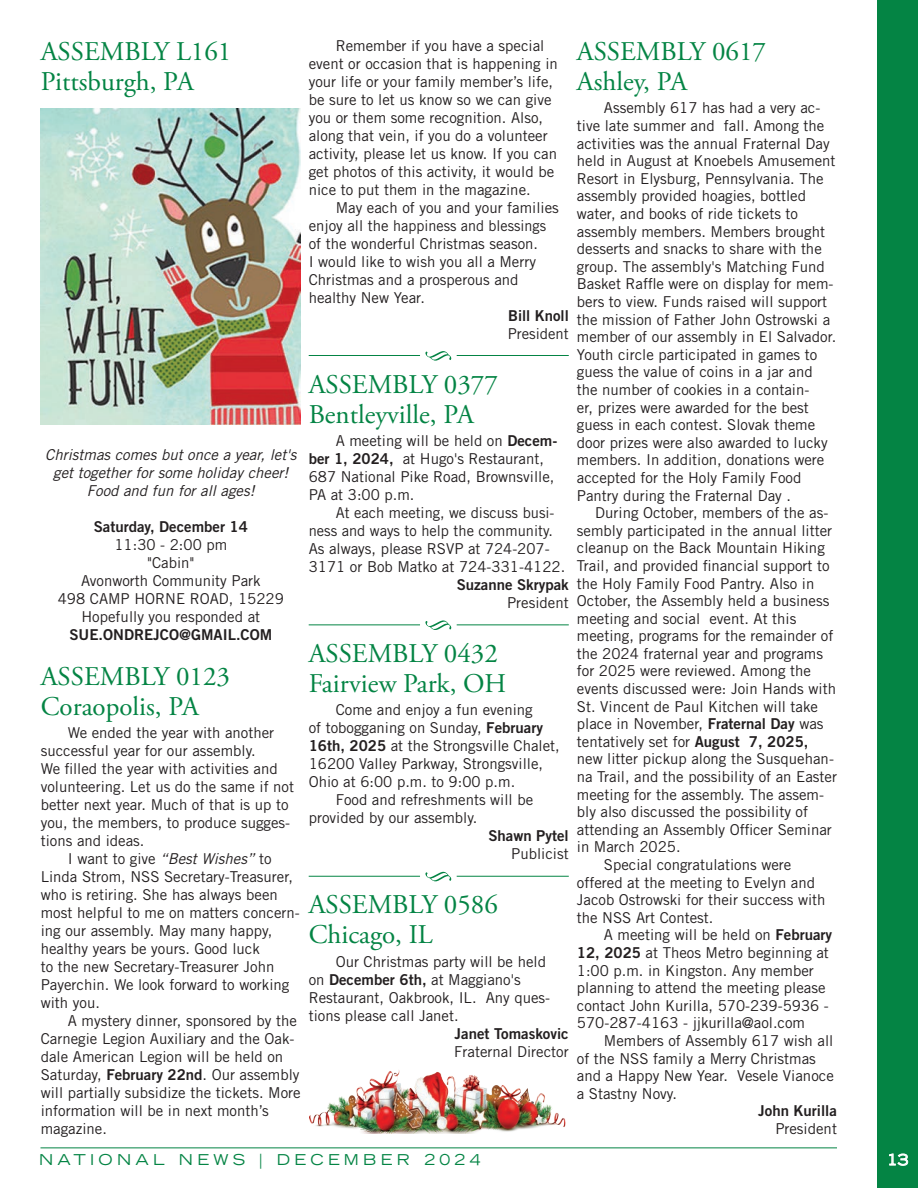
<style>
.page{position:relative;width:918px;height:1188px;background:#fff}
.page>*{position:absolute;margin:0;border:0;box-sizing:border-box;transform-origin:0 0}
.t1{font:27px/30px "Adobe Garamond Pro";color:#048444}
.t2{font:15px/18px "Trade Gothic LT Std";color:#231f20}
.t3{font:15px "Trade Gothic LT Std Bd 2";color:#231f20}
.t4{font:italic 15px/18px "Trade Gothic LT Std";color:#231f20;text-align:center}
.t5{font:expanded 15px "Trade Gothic LT Std";letter-spacing:.29em;color:#048444}
.t6{font:expanded 15px "Trade Gothic LT Std";color:#fff}
.s1{font-family:"Trade Gothic LT Std Bd 2"}
.s2{font-style:italic}
</style>
<div class="page">
<div style="left:878px;top:0;width:40px;height:1188px;background:#048444"></div>
<svg style="left:889px;top:1153px;width:19px;height:13px"></svg>
<hr style="left:40px;top:1148px;width:797px;height:1px;background:#048444">
<svg style="left:425px;top:351px;width:26px;height:10px"></svg>
<hr style="left:309px;top:355px;width:111px;height:1px;background:#048444">
<hr style="left:457px;top:355px;width:112px;height:1px;background:#048444">
<img style="left:41px;top:108px;width:260px;height:316px">
<svg style="left:425px;top:620px;width:26px;height:10px"></svg>
<hr style="left:309px;top:624px;width:111px;height:1px;background:#048444">
<hr style="left:457px;top:624px;width:112px;height:1px;background:#048444">
<svg style="left:425px;top:872px;width:26px;height:9px"></svg>
<hr style="left:309px;top:876px;width:111px;height:1px;background:#048444">
<hr style="left:457px;top:876px;width:112px;height:1px;background:#048444">
<img style="left:309px;top:1070px;width:257px;height:64px">
<p class="t2" style="left:309px;top:37px;width:251px;text-indent:27px">Remember if you have a special event or occasion that is happening in your life or your family member’s life, be sure to let us know so we can give you or them some recognition. Also, along that vein, if you do a volunteer activity, please let us know. If you can get photos of this activity, it would be nice to put them in the magazine.</p>
<p class="t2" style="left:309px;top:199px;width:252px;text-indent:27px">May each of you and your families enjoy all the happiness and blessings of the wonderful Christmas season.<br>I would like to wish you all a Merry<br>Christmas and a prosperous and healthy New Year.</p>
<p class="t3" style="left:508px;top:306px;width:62px">Bill Knoll</p>
<p class="t2" style="left:508px;top:324px;width:63px">President</p>
<h1 class="t1" style="left:41px;top:37px;width:192px">ASSEMBLY L161<br>Pittsburgh, PA</h1>
<h1 class="t1" style="left:577px;top:38px;width:191px">ASSEMBLY 0617<br>Ashley, PA</h1>
<p class="t2" style="left:577px;top:99px;width:261px;line-height:17.5px;text-indent:27px">Assembly 617 has had a very ac&shy;tive late summer and fall. Among the activities was the annual Fraternal Day held in August at Knoebels Amusement Resort in Elysburg, Pennsylvania. The assembly provided hoagies, bottled water, and books of ride tickets to assembly members. Members brought desserts and snacks to share with the group. The assembly's Matching Fund Basket Raffle were on display for mem&shy;bers to view. Funds raised will support the mission of Father John Ostrowski a member of our assembly in El Salvador.<br>Youth circle participated in games to guess the value of coins in a jar and the number of cookies in a contain-<br>er, prizes were awarded for the best guess in each contest. Slovak theme door prizes were also awarded to lucky members. In addition, donations were accepted for the Holy Family Food Pantry during the Fraternal Day .</p>
<p class="t2" style="left:595px;top:504px;width:235px">During October, members of the as-</p>
<p class="t2" style="left:577px;top:521px;width:257px">sembly participated in the annual litter</p>
<p class="t2" style="left:577px;top:539px;width:249px">cleanup on the Back Mountain Hiking</p>
<p class="t2" style="left:577px;top:556px;width:254px">Trail, and provided financial support to</p>
<p class="t2" style="left:577px;top:574px;width:239px">the Holy Family Food Pantry. Also in</p>
<p class="t2" style="left:577px;top:592px;width:254px">October, the Assembly held a business</p>
<p class="t2" style="left:577px;top:609px;width:221px">meeting and social event. At this</p>
<p class="t2" style="left:577px;top:627px;width:258px">meeting, programs for the remainder of</p>
<p class="t2" style="left:577px;top:644px;width:248px">the 2024 fraternal year and programs</p>
<p class="t2" style="left:577px;top:662px;width:236px">for 2025 were reviewed. Among the</p>
<p class="t2" style="left:577px;top:680px;width:261px">events discussed were: Join Hands with</p>
<p class="t2" style="left:577px;top:697px;width:243px">St. Vincent de Paul Kitchen will take</p>
<p class="t2" style="left:577px;top:715px;width:248px">place in November, <span class="s1">Fraternal Day</span> was</p>
<p class="t2" style="left:577px;top:732px;width:233px">tentatively set for <span class="s1">August 7, 2025,</span></p>
<p class="t2" style="left:577px;top:750px;width:259px">new litter pickup along the Susquehan-</p>
<p class="t2" style="left:577px;top:768px;width:262px">na Trail, and the possibility of an Easter</p>
<p class="t2" style="left:577px;top:785px;width:249px">meeting for the assembly. The assem-</p>
<p class="t2" style="left:577px;top:803px;width:233px">bly also discussed the possibility of</p>
<p class="t2" style="left:577px;top:820px;width:256px">attending an Assembly Officer Seminar</p>
<p class="t2" style="left:577px;top:838px;width:105px">in March 2025.</p>
<p class="t2" style="left:604px;top:856px;width:189px">Special congratulations were</p>
<p class="t2" style="left:577px;top:873px;width:240px">offered at the meeting to Evelyn and</p>
<p class="t2" style="left:577px;top:891px;width:250px">Jacob Ostrowski for their success with</p>
<p class="t2" style="left:577px;top:908px;width:138px">the NSS Art Contest.</p>
<p class="t2" style="left:604px;top:926px;width:230px">A meeting will be held on <span class="s1">February</span></p>
<p class="t2" style="left:577px;top:943px;width:254px"><span class="s1">12, 2025</span> at Theos Metro beginning at</p>
<p class="t2" style="left:577px;top:961px;width:239px">1:00 p.m. in Kingston. Any member</p>
<p class="t2" style="left:577px;top:979px;width:250px">planning to attend the meeting please</p>
<p class="t2" style="left:577px;top:996px;width:254px">contact John Kurilla, 570-239-5936 -</p>
<p class="t2" style="left:577px;top:1014px;width:230px">570-287-4163 - jjkurilla@aol.com</p>
<p class="t2" style="left:604px;top:1031px;width:231px">Members of Assembly 617 wish all</p>
<p class="t2" style="left:577px;top:1049px;width:241px">of the NSS family a Merry Christmas</p>
<p class="t2" style="left:577px;top:1067px;width:258px">and a Happy New Year. Vesele Vianoce</p>
<p class="t2" style="left:577px;top:1084px;width:102px">a Stastny Novy.</p>
<p class="t3" style="left:758px;top:1102px;width:80px">John Kurilla</p>
<p class="t2" style="left:775px;top:1119px;width:63px">President</p>
<h1 class="t1" style="left:309px;top:370px;width:191px">ASSEMBLY 0377<br>Bentleyville, PA</h1>
<p class="t2" style="left:309px;top:431px;width:250px;text-indent:27px">A meeting will be held on <span class="s1">Decem&shy;ber 1, 2024,</span> at Hugo's Restaurant,<br>687 National Pike Road, Brownsville,<br>PA at 3:00 p.m.</p>
<p class="t2" style="left:309px;top:503px;width:258px;text-indent:27px">At each meeting, we discuss busi&shy;ness and ways to help the community.<br>As always, please RSVP at 724-207- 3171 or Bob Matko at 724-331-4122.</p>
<p class="t3" style="left:457px;top:575px;width:114px">Suzanne Skrypak</p>
<p class="t2" style="left:507px;top:593px;width:63px">President</p>
<h1 class="t1" style="left:309px;top:639px;width:199px">ASSEMBLY 0432<br>Fairview Park, OH</h1>
<p class="t2" style="left:336px;top:701px;width:199px">Come and enjoy a fun evening</p>
<p class="t2" style="left:309px;top:719px;width:236px">of tobogganing on Sunday, <span class="s1">February</span></p>
<p class="t2" style="left:309px;top:737px;width:253px"><span class="s1">16th, 2025</span> at the Strongsville Chalet,</p>
<p class="t2" style="left:309px;top:755px;width:236px">16200 Valley Parkway, Strongsville,</p>
<p class="t2" style="left:309px;top:773px;width:208px">Ohio at 6:00 p.m. to 9:00 p.m.</p>
<p class="t2" style="left:336px;top:791px;width:199px">Food and refreshments will be</p>
<p class="t2" style="left:309px;top:809px;width:170px">provided by our assembly.</p>
<p class="t3" style="left:488px;top:827px;width:82px">Shawn Pytel</p>
<p class="t2" style="left:511px;top:845px;width:59px">Publicist</p>
<p class="t4" style="left:45px;top:446px;width:253px">Christmas comes but once a year, let's get together for some holiday cheer!<br>Food and fun for all ages!</p>
<p class="t3" style="left:94px;top:517px;width:156px">Saturday, December 14</p>
<p class="t2" style="left:58px;top:535px;width:228px;text-align:center">11:30 - 2:00 pm<br>"Cabin"<br>Avonworth Community Park<br>498 CAMP HORNE ROAD, 15229<br>Hopefully you responded at</p>
<p class="t3" style="left:69px;top:625px;width:204px">SUE.ONDREJCO@GMAIL.COM</p>
<h1 class="t1" style="left:41px;top:662px;width:191px">ASSEMBLY 0123<br>Coraopolis, PA</h1>
<p class="t2" style="left:41px;top:723px;width:255px;text-indent:27px">We ended the year with another successful year for our assembly.<br>We filled the year with activities and volunteering. Let us do the same if not better next year. Much of that is up to you, the members, to produce sugges&shy;tions and ideas.</p>
<p class="t2" style="left:41px;top:849px;width:261px;text-indent:27px">I want to give <span class="s2">“Best Wishes”</span> to<br>Linda Strom, NSS Secretary-Treasurer, who is retiring. She has always been most helpful to me on matters concern&shy;ing our assembly. May many happy, healthy years be yours. Good luck<br>to the new Secretary-Treasurer John<br>Payerchin. We look forward to working with you.</p>
<p class="t2" style="left:41px;top:1011px;width:261px;text-indent:27px">A mystery dinner, sponsored by the Carnegie Legion Auxiliary and the Oak&shy;dale American Legion will be held on Saturday, <span class="s1">February 22nd</span>. Our assembly will partially subsidize the tickets. More information will be in next month’s magazine.</p>
<h1 class="t1" style="left:309px;top:891px;width:191px">ASSEMBLY 0586<br>Chicago, IL</h1>
<p class="t2" style="left:309px;top:952px;width:243px;text-indent:27px">Our Christmas party will be held on <span class="s1">December 6th,</span> at Maggiano's<br>Restaurant, Oakbrook, IL. Any ques&shy;tions please call Janet.</p>
<p class="t3" style="left:455px;top:1024px;width:116px">Janet Tomaskovic</p>
<p class="t2" style="left:454px;top:1042px;width:116px">Fraternal Director</p>
<p class="t5" style="left:39px;top:1150px;width:443px">NATIONAL NEWS | DECEMBER 2024</p>
<p class="t6" style="left:887px;top:1150px;width:23px">13</p>
</div>
